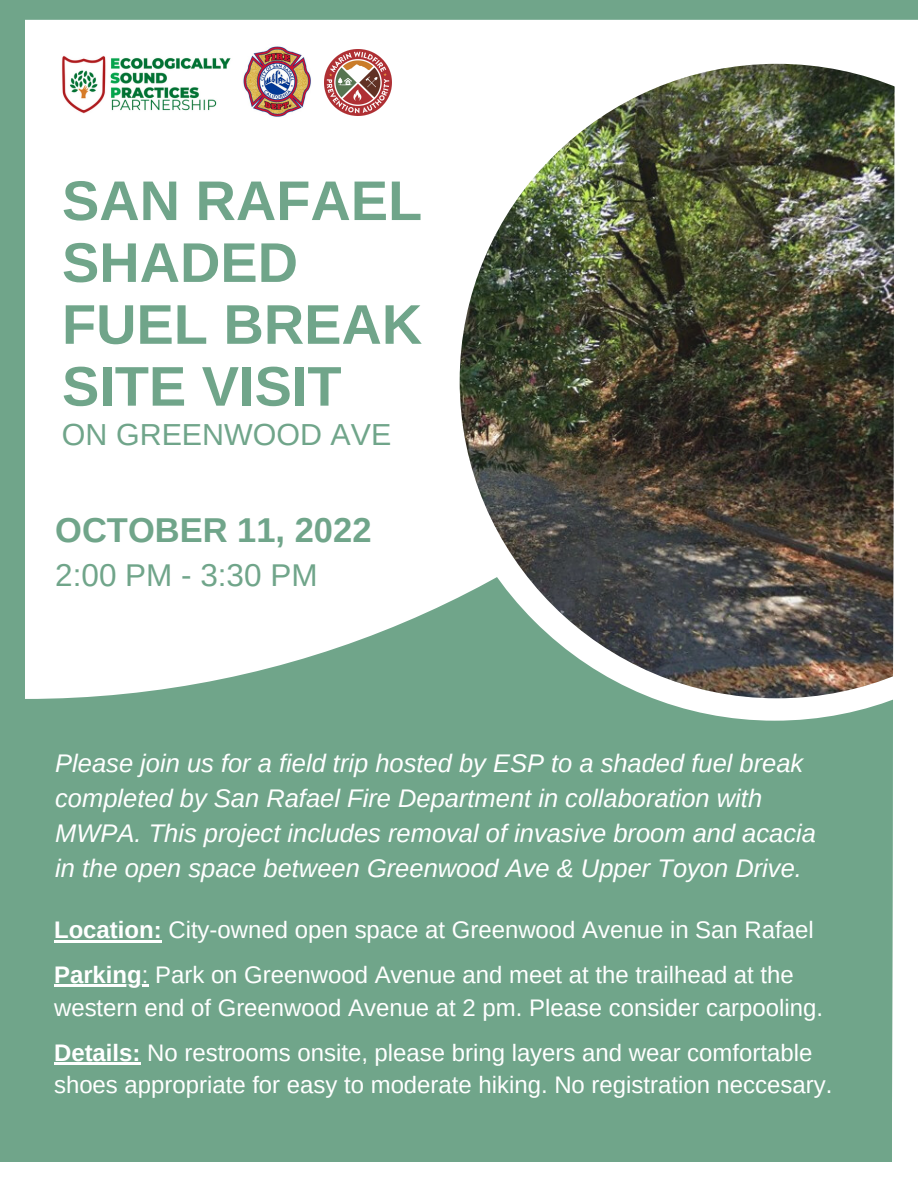
<style>
.page{position:relative;width:918px;height:1188px;background:#70a58a}
.page>*{position:absolute;margin:0;border:0;box-sizing:border-box;transform-origin:0 0}
.t1{font:700 55.95px/61.8px "Arimo";color:#70a58a}
.t2{font:700 34.5px "Arimo";color:#70a58a}
.t3{font:31.5px "Arimo";color:#70a58a}
.t4{font:30.45px "Arimo";color:#70a58a}
.t5{font:italic 25.5px/34.8px "Arimo";color:#fff}
.t6{font:24px/44.7px "Arimo";color:#fff}
.s1{font-weight:700}
</style>
<div class="page">
<div style="left:25px;top:20px;width:893px;height:679px;background:#fff"></div>
<img style="left:448px;top:52px;width:470px;height:658px">
<img style="left:50px;top:53px;width:192px;height:64px">
<div style="left:0;top:1163px;width:918px;height:25px;background:#fff"></div>
<div style="left:892px;top:78px;width:26px;height:1085px;background:#fff"></div>
<img style="left:242px;top:45px;width:70px;height:73px">
<img style="left:325px;top:49px;width:66px;height:67px">
<svg style="left:25px;top:19px;width:893px;height:1px"></svg>
<hr style="left:54px;top:940px;width:108px;height:2px;background:#fff">
<hr style="left:54px;top:985px;width:88px;height:2px;background:#fff">
<svg style="left:142px;top:985px;width:6px;height:2px"></svg>
<hr style="left:54px;top:1062px;width:87px;height:2px;background:#fff">
<h1 class="t1" style="left:62px;top:170px;width:362px">SAN RAFAEL<br>SHADED<br>FUEL BREAK<br>SITE VISIT</h1>
<p class="t4" style="left:62px;top:417px;width:331px">ON GREENWOOD AVE</p>
<h2 class="t2" style="left:55px;top:511px;width:318px">OCTOBER 11, 2022</h2>
<h3 class="t3" style="left:55px;top:557px;width:264px">2:00 PM - 3:30 PM</h3>
<p class="t5" style="left:55px;top:746px;width:762px">Please join us for a field trip hosted by ESP to a shaded fuel break completed by San Rafael Fire Department in collaboration with MWPA. This project includes removal of invasive broom and acacia in the open space between Greenwood Ave &amp; Upper Toyon Drive.</p>
<p class="t6" style="left:54px;top:908px;width:761px"><span class="s1">Location:</span> City-owned open space at Greenwood Avenue in San Rafael<br><span class="s1">Parking</span>: Park on Greenwood Avenue and meet at the trailhead at the</p>
<p class="t6" style="left:54px;top:985px;width:771px">western end of Greenwood Avenue at 2 pm. Please consider carpooling.<br><span class="s1">Details:</span> No restrooms onsite, please bring layers and wear comfortable</p>
<p class="t6" style="left:54px;top:1063px;width:780px">shoes appropriate for easy to moderate hiking. No registration neccesary.</p>
</div>
